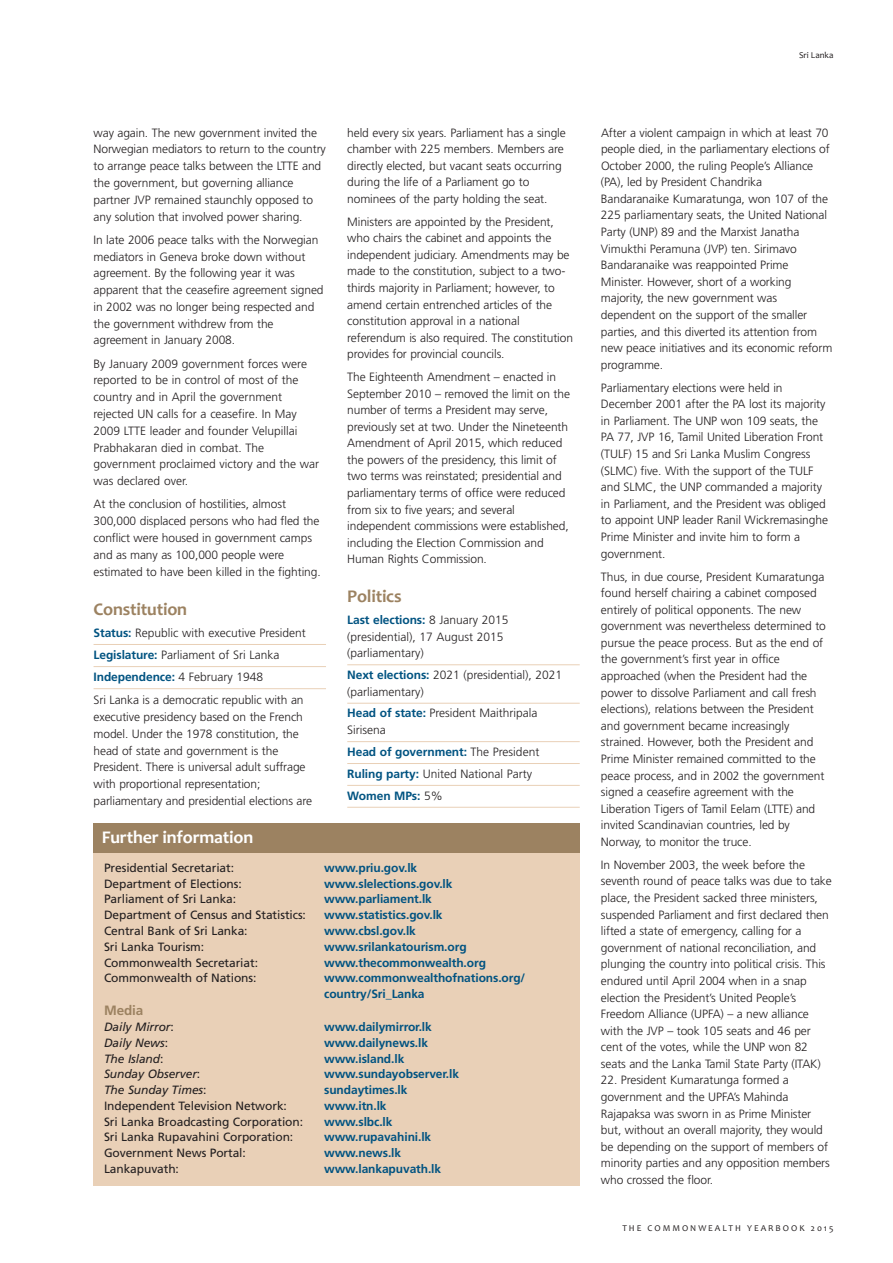
<style>
.page{position:relative;width:893px;height:1263px;background:#fff}
.page>*{position:absolute;margin:0;border:0;box-sizing:border-box;transform-origin:0 0}
.t1{font:700 18px "Candara";letter-spacing:-.01em;color:#9c8261}
.t2{font:700 18px "Candara";letter-spacing:-.01em;color:#fff}
.t3{font:700 13.5px "Frutiger";letter-spacing:-.01em;color:#9c8261}
.t4{font:300 12px/16.6px "Frutiger";letter-spacing:-.01em;color:#231f20}
.t5{font:700 12px/21.9px "Frutiger";letter-spacing:-.01em;color:#015381}
.t6{font:12px "Frutiger";letter-spacing:-.01em;color:#231f20}
.t7{font:italic 12px "Frutiger";letter-spacing:-.01em;color:#231f20}
.t8{font:9px "Candara";letter-spacing:.22em;color:#231f20}
.t9{font:9px "Candara";color:#231f20}
.s1{font-weight:700;color:#015381}
.s2{font-weight:300;color:#231f20}
.s3{font-style:normal}
</style>
<div class="page">
<hr style="left:94px;top:644px;width:232px;height:1px;background:#e9d0b7">
<hr style="left:94px;top:666px;width:232px;height:1px;background:#e9d0b7">
<hr style="left:94px;top:688px;width:232px;height:1px;background:#e9d0b7">
<hr style="left:347px;top:664px;width:233px;height:1px;background:#e9d0b7">
<hr style="left:347px;top:703px;width:233px;height:1px;background:#e9d0b7">
<hr style="left:347px;top:741px;width:233px;height:1px;background:#e9d0b7">
<hr style="left:347px;top:763px;width:233px;height:1px;background:#e9d0b7">
<hr style="left:347px;top:785px;width:233px;height:1px;background:#e9d0b7">
<hr style="left:347px;top:807px;width:233px;height:1px;background:#e9d0b7">
<div style="left:94px;top:852px;width:486px;height:334px;background:#e9d0b7"></div>
<div style="left:94px;top:823px;width:486px;height:29px;background:#9c8261"></div>
<p class="t4" style="left:94px;top:125px;width:234px">way again. The new government invited the Norwegian mediators to return to the country to arrange peace talks between the LTTE and the government, but governing alliance partner JVP remained staunchly opposed to any solution that involved power sharing.</p>
<p class="t4" style="left:94px;top:232px;width:232px">In late 2006 peace talks with the Norwegian mediators in Geneva broke down without agreement. By the following year it was apparent that the ceasefire agreement signed in 2002 was no longer being respected and the government withdrew from the agreement in January 2008.</p>
<p class="t4" style="left:94px;top:356px;width:227px">By January 2009 government forces were reported to be in control of most of the country and in April the government rejected UN calls for a ceasefire. In May 2009 LTTE leader and founder Velupillai Prabhakaran died in combat. The government proclaimed victory and the war was declared over.</p>
<p class="t4" style="left:94px;top:497px;width:229px">At the conclusion of hostilities, almost 300,000 displaced persons who had fled the conflict were housed in government camps and as many as 100,000 people were estimated to have been killed in the fighting.</p>
<h1 class="t1" style="left:94px;top:598px;width:95px">Constitution</h1>
<p class="t4" style="left:94px;top:622px;width:214px;line-height:22.5px"><span class="s1">Status:</span> Republic with executive President <span class="s1">Legislature:</span> Parliament of Sri Lanka <span class="s1">Independence:</span> 4 February 1948<br>Sri Lanka is a democratic republic with an</p>
<p class="t4" style="left:94px;top:709px;width:220px">executive presidency based on the French model. Under the 1978 constitution, the head of state and government is the President. There is universal adult suffrage with proportional representation; parliamentary and presidential elections are</p>
<h1 class="t2" style="left:102px;top:826px;width:153px">Further information</h1>
<p class="t4" style="left:347px;top:125px;width:220px">held every six years. Parliament has a single chamber with 225 members. Members are directly elected, but vacant seats occurring during the life of a Parliament go to nominees of the party holding the seat.</p>
<p class="t4" style="left:347px;top:214px;width:227px">Ministers are appointed by the President, who chairs the cabinet and appoints the independent judiciary. Amendments may be made to the constitution, subject to a two&shy;thirds majority in Parliament; however, to amend certain entrenched articles of the constitution approval in a national referendum is also required. The constitution provides for provincial councils.</p>
<p class="t4" style="left:347px;top:370px;width:224px">The Eighteenth Amendment – enacted in September 2010 – removed the limit on the number of terms a President may serve, previously set at two. Under the Nineteenth Amendment of April 2015, which reduced the powers of the presidency, this limit of two terms was reinstated; presidential and parliamentary terms of office were reduced from six to five years; and several independent commissions were established, including the Election Commission and Human Rights Commission.</p>
<h1 class="t1" style="left:347px;top:585px;width:56px">Politics</h1>
<p class="t4" style="left:347px;top:612px;width:163px"><span class="s1">Last elections:</span> 8 January 2015 (presidential), 17 August 2015 (parliamentary)</p>
<p class="t4" style="left:347px;top:667px;width:217px"><span class="s1">Next elections:</span> 2021 (presidential), 2021 (parliamentary)</p>
<p class="t4" style="left:347px;top:706px;width:192px"><span class="s1">Head of state:</span> President Maithripala<br>Sirisena</p>
<p class="t5" style="left:347px;top:742px;width:194px">Head of government: <span class="s2">The President<br></span>Ruling party: <span class="s2">United National Party<br></span>Women MPs: <span class="s2">5%</span></p>
<p class="t6" style="left:104px;top:863px;width:131px">Presidential Secretariat:</p>
<p class="t5" style="left:324px;top:858px;width:95px">www.priu.gov.lk</p>
<p class="t6" style="left:104px;top:879px;width:139px">Department of Elections:</p>
<p class="t5" style="left:324px;top:873px;width:130px">www.slelections.gov.lk</p>
<p class="t6" style="left:104px;top:894px;width:134px">Parliament of Sri Lanka:</p>
<p class="t5" style="left:324px;top:889px;width:109px">www.parliament.lk</p>
<p class="t6" style="left:104px;top:910px;width:203px">Department of Census and Statistics:</p>
<p class="t5" style="left:324px;top:905px;width:120px">www.statistics.gov.lk</p>
<p class="t6" style="left:104px;top:926px;width:145px">Central Bank of Sri Lanka:</p>
<p class="t5" style="left:324px;top:921px;width:93px">www.cbsl.gov.lk</p>
<p class="t6" style="left:104px;top:942px;width:102px">Sri Lanka Tourism:</p>
<p class="t5" style="left:324px;top:936px;width:144px">www.srilankatourism.org</p>
<p class="t6" style="left:104px;top:957px;width:155px">Commonwealth Secretariat:</p>
<p class="t5" style="left:324px;top:952px;width:163px">www.thecommonwealth.org</p>
<p class="t6" style="left:104px;top:973px;width:154px">Commonwealth of Nations:</p>
<p class="t5" style="left:324px;top:971px;width:203px;line-height:15.8px">www.commonwealthofnations.org/ country/Sri_Lanka</p>
<p class="t3" style="left:104px;top:1005px;width:41px">Media</p>
<p class="t7" style="left:104px;top:1022px;width:71px">Daily Mirror<span class="s3">:</span></p>
<p class="t5" style="left:324px;top:1017px;width:109px">www.dailymirror.lk</p>
<p class="t7" style="left:104px;top:1038px;width:66px">Daily News<span class="s3">:</span></p>
<p class="t5" style="left:324px;top:1032px;width:105px">www.dailynews.lk</p>
<p class="t7" style="left:104px;top:1053px;width:61px">The Island<span class="s3">:</span></p>
<p class="t5" style="left:324px;top:1048px;width:82px">www.island.lk</p>
<p class="t7" style="left:104px;top:1069px;width:98px">Sunday Observer<span class="s3">:</span></p>
<p class="t5" style="left:324px;top:1064px;width:136px">www.sundayobserver.lk</p>
<p class="t7" style="left:104px;top:1085px;width:104px">The Sunday Times<span class="s3">:</span></p>
<p class="t5" style="left:324px;top:1080px;width:85px">sundaytimes.lk</p>
<p class="t6" style="left:104px;top:1101px;width:184px">Independent Television Network:</p>
<p class="t5" style="left:324px;top:1095px;width:64px">www.itn.lk</p>
<p class="t6" style="left:104px;top:1116px;width:200px">Sri Lanka Broadcasting Corporation:</p>
<p class="t5" style="left:324px;top:1111px;width:70px">www.slbc.lk</p>
<p class="t6" style="left:104px;top:1132px;width:191px">Sri Lanka Rupavahini Corporation:</p>
<p class="t5" style="left:324px;top:1127px;width:109px">www.rupavahini.lk</p>
<p class="t6" style="left:104px;top:1148px;width:143px">Government News Portal:</p>
<p class="t5" style="left:324px;top:1143px;width:79px">www.news.lk</p>
<p class="t6" style="left:104px;top:1164px;width:76px">Lankapuvath:</p>
<p class="t5" style="left:324px;top:1158px;width:119px">www.lankapuvath.lk</p>
<p class="t9" style="left:799px;top:49px;width:36px">Sri Lanka</p>
<p class="t4" style="left:601px;top:125px;width:233px">After a violent campaign in which at least 70 people died, in the parliamentary elections of October 2000, the ruling People’s Alliance (PA), led by President Chandrika Bandaranaike Kumaratunga, won 107 of the 225 parliamentary seats, the United National Party (UNP) 89 and the Marxist Janatha Vimukthi Peramuna (JVP) ten. Sirimavo Bandaranaike was reappointed Prime Minister. However, short of a working majority, the new government was dependent on the support of the smaller parties, and this diverted its attention from new peace initiatives and its economic reform programme.</p>
<p class="t4" style="left:601px;top:380px;width:229px">Parliamentary elections were held in December 2001 after the PA lost its majority in Parliament. The UNP won 109 seats, the PA 77, JVP 16, Tamil United Liberation Front (TULF) 15 and Sri Lanka Muslim Congress (SLMC) five. With the support of the TULF and SLMC, the UNP commanded a majority in Parliament, and the President was obliged to appoint UNP leader Ranil Wickremasinghe Prime Minister and invite him to form a government.</p>
<p class="t4" style="left:601px;top:569px;width:226px">Thus, in due course, President Kumaratunga found herself chairing a cabinet composed entirely of political opponents. The new government was nevertheless determined to pursue the peace process. But as the end of the government’s first year in office approached (when the President had the power to dissolve Parliament and call fresh elections), relations between the President and government became increasingly strained. However, both the President and Prime Minister remained committed to the peace process, and in 2002 the government signed a ceasefire agreement with the Liberation Tigers of Tamil Eelam (LTTE) and invited Scandinavian countries, led by Norway, to monitor the truce.</p>
<p class="t4" style="left:601px;top:857px;width:232px">In November 2003, the week before the seventh round of peace talks was due to take place, the President sacked three ministers, suspended Parliament and first declared then lifted a state of emergency, calling for a government of national reconciliation, and plunging the country into political crisis. This endured until April 2004 when in a snap election the President’s United People’s Freedom Alliance (UPFA) – a new alliance with the JVP – took 105 seats and 46 per cent of the votes, while the UNP won 82 seats and the Lanka Tamil State Party (ITAK)</p>
<p class="t4" style="left:601px;top:1073px;width:230px">22. President Kumaratunga formed a government and the UPFA’s Mahinda Rajapaksa was sworn in as Prime Minister but, without an overall majority, they would be depending on the support of members of minority parties and any opposition members who crossed the floor.</p>
<p class="t8" style="left:622px;top:1223px;width:213px">THE COMMONWEALTH YEARBOOK 2015</p>
</div>
